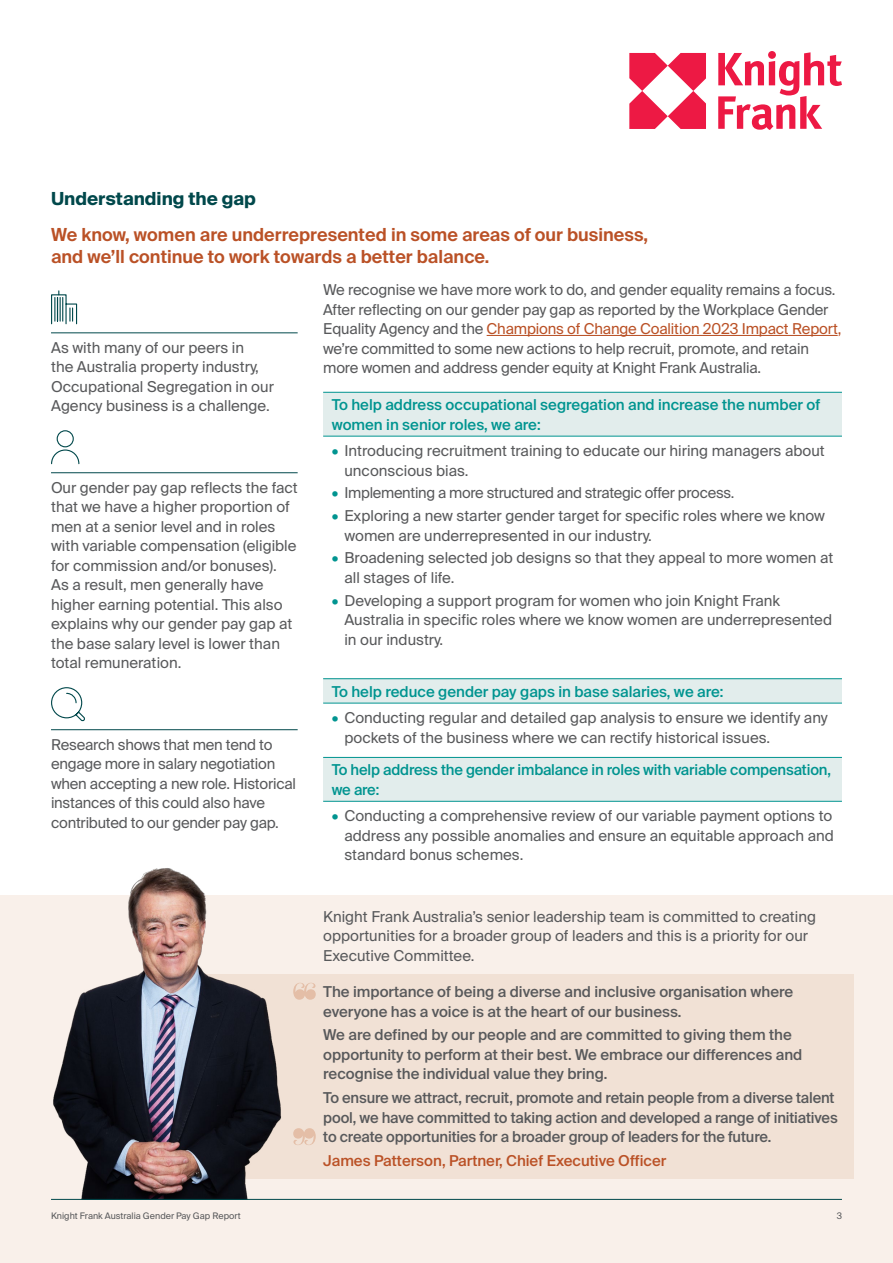
<style>
.page{position:relative;width:893px;height:1263px;background:#fff}
.page>*{position:absolute;margin:0;border:0;box-sizing:border-box;transform-origin:0 0}
.t1{font:600 18px/22.5px "Suisse Intl";color:#ba5126}
.t2{font:700 18px "Suisse Intl";color:#00484b}
.t3{font:15px/19.5px "Suisse Intl";color:#58595b}
.t4{font:500 15px/19.5px "Suisse Intl";color:#58595b}
.t5{font:500 15px/19.5px "Suisse Intl";color:#009490}
.t6{font:15px "Suisse Intl";letter-spacing:-.02em;color:#58595b}
.t7{font:500 15px "Suisse Intl";color:#ba5126}
.t8{font:9px "Suisse Intl";color:#58595b}
.s1{color:#ba5126}
.s2{color:#009490}
</style>
<div class="page">
<svg style="left:629px;top:53px;width:77px;height:76px"></svg>
<svg style="left:718px;top:52px;width:124px;height:78px"></svg>
<div style="left:0;top:896px;width:893px;height:367px;background:#f9f0ea"></div>
<div style="left:151px;top:974px;width:703px;height:204px;background:#f1e1d5"></div>
<img style="left:51px;top:868px;width:232px;height:331px">
<hr style="left:51px;top:333px;width:247px;height:1px;background:#00484b">
<svg style="left:51px;top:291px;width:27px;height:34px"></svg>
<hr style="left:51px;top:472px;width:247px;height:1px;background:#00484b">
<svg style="left:51px;top:449px;width:29px;height:16px"></svg>
<div style="left:57px;top:430px;width:17px;height:17px;border:1px solid #00484b;border-radius:50%"></div>
<hr style="left:51px;top:729px;width:247px;height:1px;background:#00484b">
<svg style="left:51px;top:687px;width:34px;height:35px"></svg>
<hr style="left:487px;top:335px;width:351px;height:1px;background:#ba5126">
<div style="left:323px;top:392px;width:519px;height:44px;background:#e2edec"></div>
<hr style="left:323px;top:392px;width:519px;height:1px;background:#009490">
<hr style="left:323px;top:436px;width:519px;height:1px;background:#009490">
<div style="left:323px;top:679px;width:519px;height:24px;background:#e2edec"></div>
<hr style="left:323px;top:678px;width:519px;height:1px;background:#009490">
<hr style="left:323px;top:703px;width:519px;height:1px;background:#009490">
<div style="left:323px;top:757px;width:519px;height:44px;background:#e2edec"></div>
<hr style="left:323px;top:757px;width:519px;height:1px;background:#009490">
<hr style="left:323px;top:801px;width:519px;height:1px;background:#009490">
<hr style="left:51px;top:1199px;width:791px;height:1px;background:#00484b">
<svg style="left:293px;top:983px;width:23px;height:17px"></svg>
<svg style="left:293px;top:1128px;width:23px;height:17px"></svg>
<p class="t2" style="left:51px;top:189px;width:206px">Understanding the gap</p>
<p class="t1" style="left:51px;top:223px;width:599px">We know, women are underrepresented in some areas of our business, and we’ll continue to work towards a better balance.</p>
<p class="t3" style="left:51px;top:338px;width:224px">As with many of our peers in<br>the Australia property industry,<br>Occupational Segregation in our<br>Agency business is a challenge.</p>
<p class="t3" style="left:51px;top:478px;width:248px">Our gender pay gap reflects the fact that we have a higher proportion of men at a senior level and in roles with variable compensation (eligible for commission and/or bonuses).<br>As a result, men generally have higher earning potential. This also explains why our gender pay gap at the base salary level is lower than total remuneration.</p>
<p class="t3" style="left:51px;top:735px;width:246px">Research shows that men tend to engage more in salary negotiation when accepting a new role. Historical instances of this could also have contributed to our gender pay gap.</p>
<p class="t3" style="left:323px;top:280px;width:520px">We recognise we have more work to do, and gender equality remains a focus.<br>After reflecting on our gender pay gap as reported by the Workplace Gender Equality Agency and the <span class="s1">Champions of Change Coalition 2023 Impact Report, </span>we’re committed to some new actions to help recruit, promote, and retain more women and address gender equity at Knight Frank Australia.</p>
<p class="t5" style="left:332px;top:395px;width:490px">To help address occupational segregation and increase the number of women in senior roles, we are:</p>
<p class="t3" style="left:344px;top:441px;width:482px;text-indent:-13px"><span class="s2">•</span> Introducing recruitment training to educate our hiring managers about unconscious bias.</p>
<p class="t6" style="left:332px;top:484px;width:404px"><span class="s2">•</span> Implementing a more structured and strategic offer process.</p>
<p class="t3" style="left:344px;top:506px;width:482px;text-indent:-13px"><span class="s2">•</span> Exploring a new starter gender target for specific roles where we know women are underrepresented in our industry.</p>
<p class="t3" style="left:344px;top:548px;width:490px;text-indent:-13px"><span class="s2">•</span> Broadening selected job designs so that they appeal to more women at all stages of life.</p>
<p class="t3" style="left:344px;top:591px;width:489px;text-indent:-13px"><span class="s2">•</span> Developing a support program for women who join Knight Frank<br>Australia in specific roles where we know women are underrepresented in our industry.</p>
<p class="t5" style="left:332px;top:682px;width:393px">To help reduce gender pay gaps in base salaries, we are:</p>
<p class="t3" style="left:344px;top:708px;width:485px;text-indent:-13px"><span class="s2">•</span> Conducting regular and detailed gap analysis to ensure we identify any pockets of the business where we can rectify historical issues.</p>
<p class="t5" style="left:332px;top:760px;width:501px">To help address the gender imbalance in roles with variable compensation, we are:</p>
<p class="t3" style="left:344px;top:806px;width:491px;text-align:justify;text-indent:-13px"><span class="s2">•</span> Conducting a comprehensive review of our variable payment options to address any possible anomalies and ensure an equitable approach and standard bonus schemes.</p>
<p class="t3" style="left:323px;top:907px;width:494px">Knight Frank Australia’s senior leadership team is committed to creating opportunities for a broader group of leaders and this is a priority for our<br>Executive Committee.</p>
<p class="t4" style="left:323px;top:982px;width:471px">The importance of being a diverse and inclusive organisation where everyone has a voice is at the heart of our business.</p>
<p class="t4" style="left:323px;top:1025px;width:481px">We are defined by our people and are committed to giving them the opportunity to perform at their best. We embrace our differences and recognise the individual value they bring.</p>
<p class="t4" style="left:323px;top:1088px;width:516px">To ensure we attract, recruit, promote and retain people from a diverse talent pool, we have committed to taking action and developed a range of initiatives to create opportunities for a broader group of leaders for the future.</p>
<p class="t7" style="left:323px;top:1152px;width:345px">James Patterson, Partner, Chief Executive Officer</p>
<p class="t8" style="left:51px;top:1210px;width:191px">Knight Frank Australia Gender Pay Gap Report</p>
<p class="t8" style="left:837px;top:1210px;width:7px">3</p>
</div>
